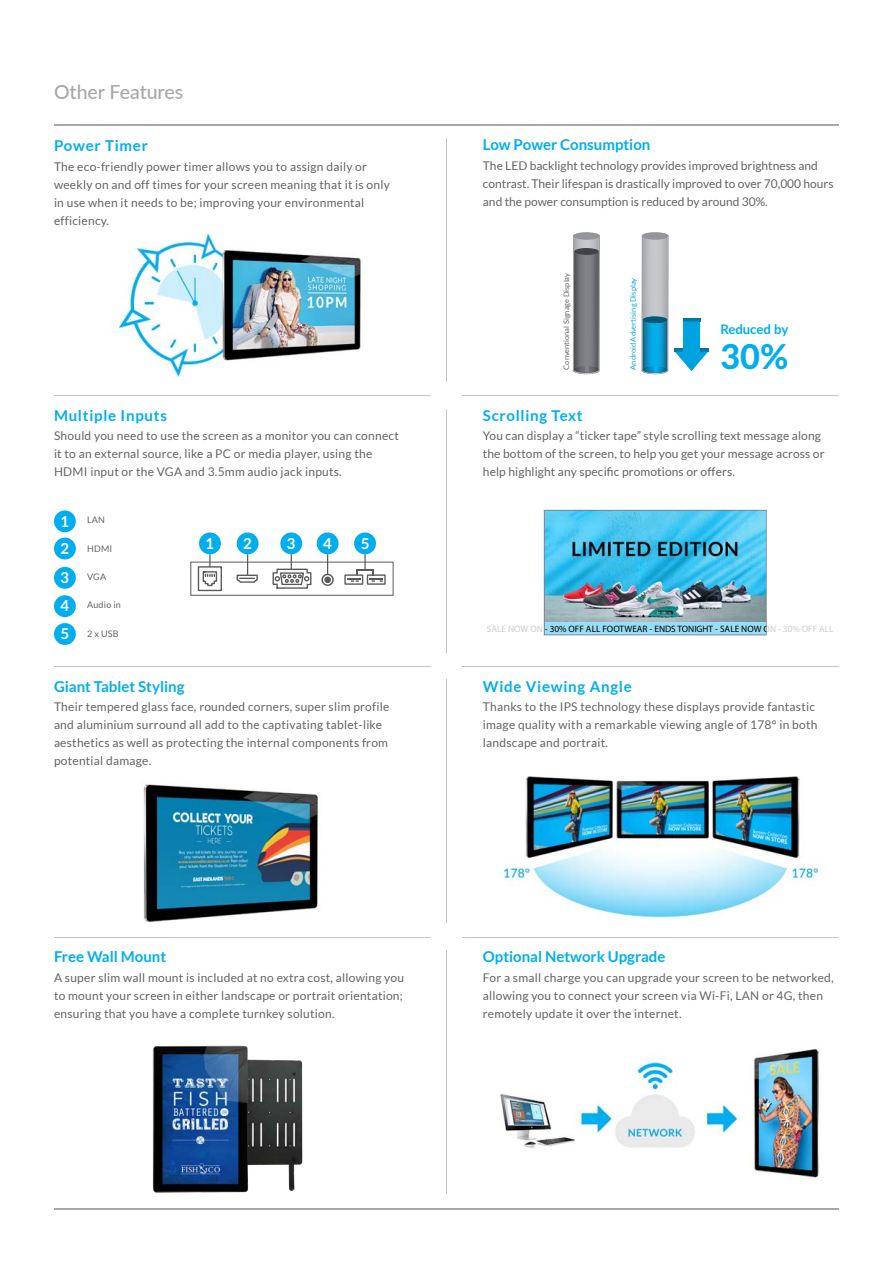
<style>
.page{position:relative;width:893px;height:1263px;background:#fff}
.page>*{position:absolute;margin:0;border:0;box-sizing:border-box;transform-origin:0 0}
.t1{font:800 34.35px "Lato";color:#00adee}
.t2{font:500 19.5px "Lato";color:#a6a8ab}
.t3{font:700 15px "Lato";color:#00aeef}
.t4{font:700 15px "Lato";letter-spacing:.05em;color:#00aeef}
.t5{font:700 15px/28px "Lato";color:#fff}
.t6{font:700 13.2px "Lato";color:#00adee}
.t7{font:12px/18px "Lato";letter-spacing:.02em;color:#646464}
.t8{font:12px/18px "Lato";color:#646464}
.t9{font:9.3px "Myriad Pro";color:#000}
.t10{font:9px "Lato";letter-spacing:.02em;color:#646464}
.t11{font:7.5px "Lato";color:#646464}
.t12{font:7.5px "Lato";color:#18a3dc}
</style>
<div class="page">
<hr style="left:54px;top:124px;width:785px;height:2px;background:#a6a8ab">
<hr style="left:54px;top:1208px;width:785px;height:1px;background:#a6a8ab">
<img style="left:111px;top:231px;width:251px;height:147px">
<div style="left:198px;top:566px;width:24px;height:25px;border:1px solid #58595b"></div>
<div style="left:344px;top:574px;width:19px;height:11px;border:1px solid #58595b"></div>
<div style="left:367px;top:574px;width:19px;height:11px;border:1px solid #58595b"></div>
<div style="left:199px;top:532px;width:22px;height:22px;background:#00adee;border-radius:50%"></div>
<div style="left:237px;top:532px;width:22px;height:22px;background:#00adee;border-radius:50%"></div>
<div style="left:280px;top:532px;width:22px;height:22px;background:#00adee;border-radius:50%"></div>
<div style="left:317px;top:532px;width:22px;height:22px;background:#00adee;border-radius:50%"></div>
<div style="left:354px;top:532px;width:22px;height:22px;background:#00adee;border-radius:50%"></div>
<div style="left:54px;top:510px;width:22px;height:22px;background:#00adee;border-radius:50%"></div>
<div style="left:54px;top:538px;width:22px;height:21px;background:#00adee;border-radius:50%"></div>
<div style="left:54px;top:567px;width:22px;height:22px;background:#00adee;border-radius:50%"></div>
<div style="left:54px;top:595px;width:22px;height:22px;background:#00adee;border-radius:50%"></div>
<div style="left:54px;top:623px;width:22px;height:22px;background:#00adee;border-radius:50%"></div>
<svg style="left:202px;top:554px;width:16px;height:33px"></svg>
<svg style="left:272px;top:554px;width:40px;height:35px"></svg>
<svg style="left:322px;top:554px;width:12px;height:32px"></svg>
<svg style="left:347px;top:554px;width:36px;height:28px"></svg>
<svg style="left:236px;top:554px;width:22px;height:29px"></svg>
<img style="left:543px;top:509px;width:224px;height:127px">
<img style="left:504px;top:776px;width:316px;height:142px">
<svg style="left:573px;top:232px;width:27px;height:142px;background:#7a7b7e"></svg>
<svg style="left:641px;top:232px;width:28px;height:142px;background:#7eabbe"></svg>
<hr style="left:683px;top:318px;width:17px;height:3px;background:#0077a4">
<svg style="left:675px;top:321px;width:33px;height:50px"></svg>
<img style="left:143px;top:784px;width:175px;height:139px">
<img style="left:152px;top:1045px;width:151px;height:148px">
<img style="left:500px;top:1049px;width:319px;height:131px">
<hr style="left:54px;top:666px;width:377px;height:1px;background:#c5c3c3">
<hr style="left:54px;top:937px;width:377px;height:1px;background:#c5c3c3">
<hr style="left:54px;top:395px;width:377px;height:1px;background:#c5c3c3">
<hr style="left:462px;top:666px;width:377px;height:1px;background:#c5c3c3">
<hr style="left:462px;top:937px;width:377px;height:1px;background:#c5c3c3">
<hr style="left:462px;top:395px;width:377px;height:1px;background:#c5c3c3">
<hr style="left:446px;top:139px;width:1px;height:243px;background:#c5c3c3">
<hr style="left:446px;top:409px;width:1px;height:244px;background:#c5c3c3">
<hr style="left:446px;top:680px;width:1px;height:243px;background:#c5c3c3">
<hr style="left:446px;top:950px;width:1px;height:244px;background:#c5c3c3">
<p class="t2" style="left:54px;top:77px;width:131px">Other Features</p>
<p class="t4" style="left:54px;top:137px;width:95px">Power Timer</p>
<p class="t7" style="left:54px;top:157px;width:337px">The eco-friendly power timer allows you to assign daily or weekly on and off times for your screen meaning that it is only in use when it needs to be; improving your environmental efficiency.</p>
<p class="t3" style="left:483px;top:136px;width:169px">Low Power Consumption</p>
<p class="t8" style="left:483px;top:156px;width:352px">The LED backlight technology provides improved brightness and contrast. Their lifespan is drastically improved to over 70,000 hours and the power consumption is reduced by around 30%.</p>
<p class="t11" style="left:562px;top:370px;width:98px;rotate:-90deg">Conventional Signage Display</p>
<p class="t12" style="left:629px;top:370px;width:93px;rotate:-90deg">Android Advertising Display</p>
<p class="t6" style="left:720px;top:319px;width:70px">Reduced by</p>
<p class="t1" style="left:720px;top:331px;width:70px">30%</p>
<p class="t4" style="left:54px;top:407px;width:114px">Multiple Inputs</p>
<p class="t4" style="left:483px;top:407px;width:101px">Scrolling Text</p>
<p class="t7" style="left:54px;top:427px;width:346px">Should you need to use the screen as a monitor you can connect it to an external source, like a PC or media player, using the<br>HDMI input or the VGA and 3.5mm audio jack inputs.</p>
<p class="t10" style="left:87px;top:515px;width:19px">LAN</p>
<p class="t10" style="left:87px;top:543px;width:27px">HDMI</p>
<p class="t10" style="left:87px;top:572px;width:20px">VGA</p>
<p class="t10" style="left:87px;top:600px;width:35px">Audio in</p>
<p class="t10" style="left:87px;top:628px;width:33px">2 x USB</p>
<p class="t5" style="left:61px;top:507px;width:10px;line-height:27.2px">1<br>2</p>
<p class="t5" style="left:61px;top:563px;width:10px;text-align:justify">3<br>4<br>5</p>
<p class="t5" style="left:206px;top:528px;width:10px">1</p>
<p class="t5" style="left:243px;top:528px;width:10px">2</p>
<p class="t5" style="left:287px;top:528px;width:10px">3</p>
<p class="t5" style="left:323px;top:528px;width:10px">4</p>
<p class="t5" style="left:361px;top:528px;width:10px">5</p>
<p class="t3" style="left:54px;top:678px;width:132px">Giant Tablet Styling</p>
<p class="t7" style="left:54px;top:697px;width:337px">Their tempered glass face, rounded corners, super slim profile and aluminium surround all add to the captivating tablet-like aesthetics as well as protecting the internal components from potential damage.</p>
<p class="t3" style="left:54px;top:948px;width:114px">Free Wall Mount</p>
<p class="t7" style="left:54px;top:968px;width:352px;text-align:justify">A super slim wall mount is included at no extra cost, allowing you to mount your screen in either landscape or portrait orientation; ensuring that you have a complete turnkey solution.</p>
<p class="t7" style="left:483px;top:427px;width:343px">You can display a “ticker tape” style scrolling text message along the bottom of the screen, to help you get your message across or help highlight any specific promotions or offers.</p>
<p class="t9" style="left:487px;top:623px;width:348px">SALE NOW ON - 30% OFF ALL FOOTWEAR - ENDS TONIGHT - SALE NOW ON - 30% OFF ALL</p>
<p class="t4" style="left:483px;top:678px;width:150px">Wide Viewing Angle</p>
<p class="t7" style="left:483px;top:697px;width:336px">Thanks to the IPS technology these displays provide fantastic image quality with a remarkable viewing angle of 178° in both landscape and portrait.</p>
<p class="t3" style="left:483px;top:948px;width:184px">Optional Network Upgrade</p>
<p class="t7" style="left:483px;top:968px;width:352px">For a small charge you can upgrade your screen to be networked, allowing you to connect your screen via Wi-Fi, LAN or 4G, then remotely update it over the internet.</p>
</div>
